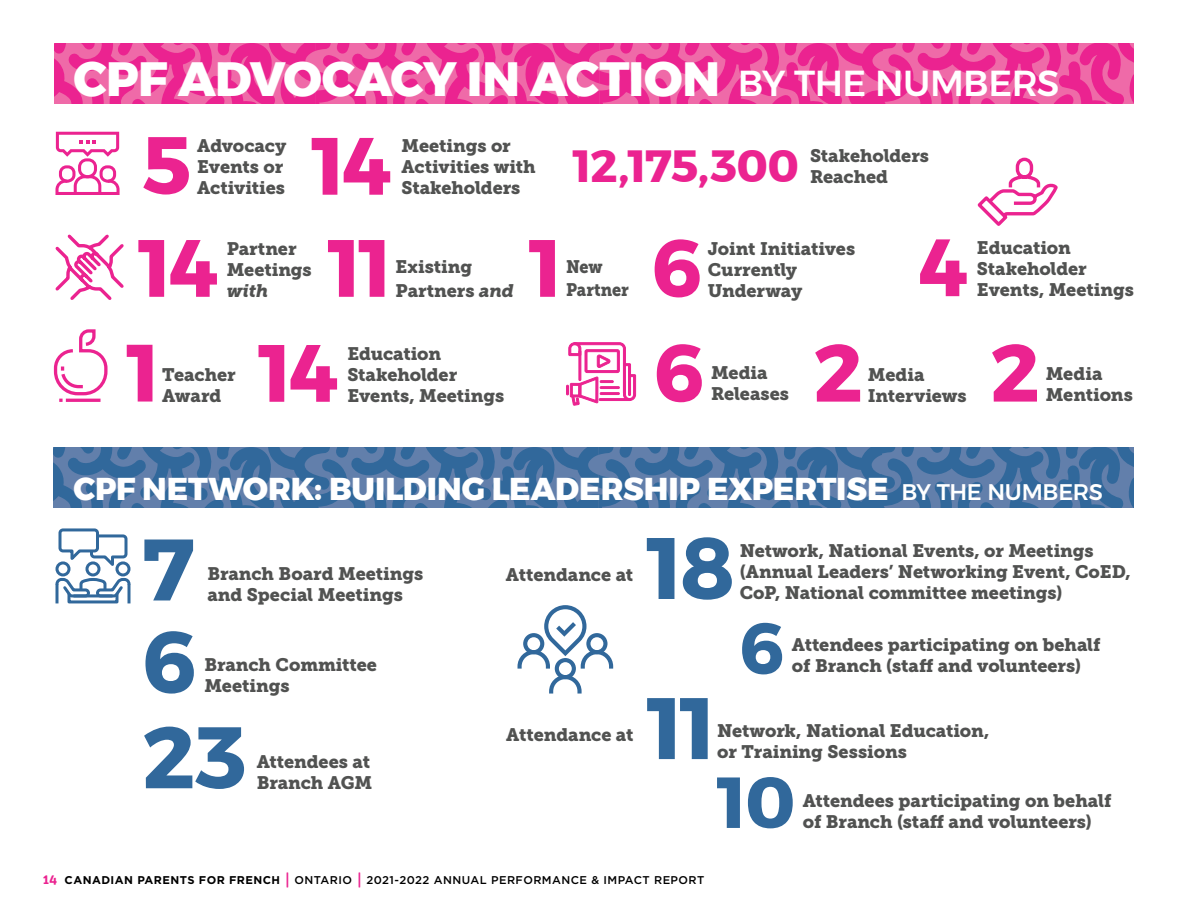
<style>
.page{position:relative;width:1188px;height:918px;background:#fff}
.page>*{position:absolute;margin:0;border:0;box-sizing:border-box;transform-origin:0 0}
.t1{font:700 87px "Montserrat";color:#31689b}
.t2{font:700 81px "Montserrat";letter-spacing:-.025em;color:#eb2390}
.t3{font:700 72px "Montserrat";color:#31689b}
.t4{font:800 48px "Montserrat";letter-spacing:-.01em;color:#fff}
.t5{font:700 45px "Montserrat";letter-spacing:-.02em;color:#eb2390}
.t6{font:800 31.5px "Montserrat";letter-spacing:-.005em;color:#fff}
.t7{font:18px/21px "Museo Slab 900";letter-spacing:-.005em;color:#515251}
.t8{font:18px "Museo Slab 900";letter-spacing:-.005em;color:#515251;scale:.9 1}
.t9{font:italic 18px "Museo Slab 900";color:#515251}
.t10{font:500 11.25px "Gotham";letter-spacing:.04em;color:#000}
.s1{font-weight:500;font-size:36px}
.s2{font-style:italic}
.s3{font-weight:500;font-size:22.5px}
.s4{font-family:"Unit Rounded Pro";font-weight:700;font-size:13.5px;color:#eb2390}
.s5{font-weight:700}
.s6{font-family:"Unit Rounded Pro";font-weight:900;font-size:16.5px;color:#eb2390}
</style>
<div class="page">
<svg style="left:54px;top:447px;width:1080px;height:60px;background:#4672a2"></svg>
<svg style="left:54px;top:44px;width:1080px;height:60px;background:#ec429a"></svg>
<svg style="left:977px;top:157px;width:81px;height:69px"></svg>
<svg style="left:55px;top:234px;width:69px;height:66px"></svg>
<svg style="left:566px;top:342px;width:70px;height:64px"></svg>
<div style="left:600px;top:392px;width:20px;height:3px;border:1px solid #eb2390"></div>
<svg style="left:53px;top:329px;width:55px;height:73px"></svg>
<svg style="left:55px;top:132px;width:65px;height:63px"></svg>
<svg style="left:55px;top:528px;width:76px;height:75px"></svg>
<svg style="left:518px;top:605px;width:95px;height:89px"></svg>
<h3 class="t4" style="left:74px;top:40px;width:988px">CPF ADVOCACY IN ACTION <span class="s1">BY THE NUMBERS</span></h3>
<h2 class="t2" style="left:141px;top:100px;width:52px">5</h2>
<p class="t7" style="left:197px;top:135px;width:91px">Advocacy<br>Events or</p>
<p class="t7" style="left:197px;top:177px;width:89px">Activities</p>
<h2 class="t2" style="left:313px;top:101px;width:82px">14</h2>
<p class="t7" style="left:401px;top:135px;width:136px">Meetings or<br>Activities with</p>
<p class="t7" style="left:401px;top:177px;width:120px">Stakeholders</p>
<h3 class="t5" style="left:573px;top:130px;width:227px">12,175,300</h3>
<p class="t7" style="left:810px;top:145px;width:120px">Stakeholders</p>
<p class="t7" style="left:810px;top:166px;width:80px">Reached</p>
<h2 class="t2" style="left:140px;top:203px;width:82px">14</h2>
<p class="t7" style="left:227px;top:238px;width:87px">Partner<br>Meetings</p>
<p class="t9" style="left:227px;top:281px;width:43px">with</p>
<h2 class="t2" style="left:329px;top:203px;width:65px">11</h2>
<p class="t7" style="left:396px;top:257px;width:78px">Existing</p>
<p class="t7" style="left:396px;top:280px;width:120px">Partners <span class="s2">and</span></p>
<h2 class="t2" style="left:530px;top:203px;width:34px">1</h2>
<p class="t8" style="left:566px;top:256px;width:42px">New</p>
<p class="t8" style="left:566px;top:279px;width:71px">Partner</p>
<h2 class="t2" style="left:653px;top:203px;width:53px">6</h2>
<p class="t7" style="left:708px;top:238px;width:149px">Joint Initiatives<br>Currently</p>
<p class="t7" style="left:708px;top:280px;width:96px">Underway</p>
<h2 class="t2" style="left:920px;top:202px;width:51px">4</h2>
<p class="t7" style="left:977px;top:238px;width:111px">Education<br>Stakeholder</p>
<p class="t7" style="left:977px;top:280px;width:158px">Events, Meetings</p>
<h2 class="t2" style="left:128px;top:308px;width:34px">1</h2>
<p class="t7" style="left:162px;top:364px;width:75px">Teacher</p>
<p class="t7" style="left:162px;top:385px;width:61px">Award</p>
<h2 class="t2" style="left:260px;top:308px;width:82px">14</h2>
<p class="t7" style="left:347px;top:343px;width:111px">Education<br>Stakeholder</p>
<p class="t7" style="left:347px;top:385px;width:158px">Events, Meetings</p>
<h2 class="t2" style="left:655px;top:308px;width:53px">6</h2>
<p class="t7" style="left:711px;top:362px;width:58px">Media</p>
<p class="t7" style="left:711px;top:383px;width:80px">Releases</p>
<h2 class="t2" style="left:814px;top:308px;width:51px">2</h2>
<p class="t7" style="left:868px;top:365px;width:58px">Media</p>
<p class="t7" style="left:868px;top:386px;width:100px">Interviews</p>
<h2 class="t2" style="left:991px;top:308px;width:51px">2</h2>
<p class="t7" style="left:1046px;top:364px;width:58px">Media</p>
<p class="t7" style="left:1046px;top:385px;width:89px">Mentions</p>
<h3 class="t6" style="left:74px;top:463px;width:1031px">CPF NETWORK: BUILDING LEADERSHIP EXPERTISE <span class="s3">BY THE NUMBERS</span></h3>
<h1 class="t1" style="left:143px;top:500px;width:53px">7</h1>
<h1 class="t1" style="left:143px;top:592px;width:56px">6</h1>
<p class="t7" style="left:207px;top:563px;width:217px">Branch Board Meetings</p>
<p class="t7" style="left:207px;top:584px;width:197px">and Special Meetings</p>
<p class="t7" style="left:204px;top:654px;width:174px">Branch Committee</p>
<p class="t7" style="left:204px;top:675px;width:87px">Meetings</p>
<h1 class="t1" style="left:143px;top:688px;width:106px">23</h1>
<p class="t7" style="left:257px;top:751px;width:115px">Attendees at</p>
<p class="t7" style="left:257px;top:772px;width:117px">Branch AGM</p>
<p class="t7" style="left:506px;top:564px;width:129px">Attendance at</p>
<p class="t7" style="left:506px;top:724px;width:129px">Attendance at</p>
<h1 class="t1" style="left:648px;top:498px;width:89px">18</h1>
<p class="t7" style="left:740px;top:541px;width:392px">Network, National Events, or Meetings (Annual Leaders’ Networking Event, CoED,</p>
<p class="t7" style="left:740px;top:583px;width:324px">CoP, National committee meetings)</p>
<h3 class="t3" style="left:740px;top:591px;width:47px">6</h3>
<p class="t7" style="left:792px;top:635px;width:310px">Attendees participating on behalf</p>
<p class="t7" style="left:792px;top:656px;width:291px">of Branch (staff and volunteers)</p>
<h1 class="t1" style="left:648px;top:658px;width:70px">11</h1>
<p class="t7" style="left:717px;top:720px;width:274px">Network, National Education,</p>
<p class="t7" style="left:717px;top:741px;width:191px">or Training Sessions</p>
<h3 class="t3" style="left:718px;top:745px;width:79px">10</h3>
<p class="t7" style="left:803px;top:790px;width:310px">Attendees participating on behalf</p>
<p class="t7" style="left:803px;top:811px;width:291px">of Branch (staff and volunteers)</p>
<p class="t10" style="left:43px;top:873px;width:663px"><span class="s4">14</span> <span class="s5">CANADIAN PARENTS FOR FRENCH</span> <span class="s6">|</span> ONTARIO <span class="s6">|</span> 2021-2022 ANNUAL PERFORMANCE &amp; IMPACT REPORT</p>
</div>
